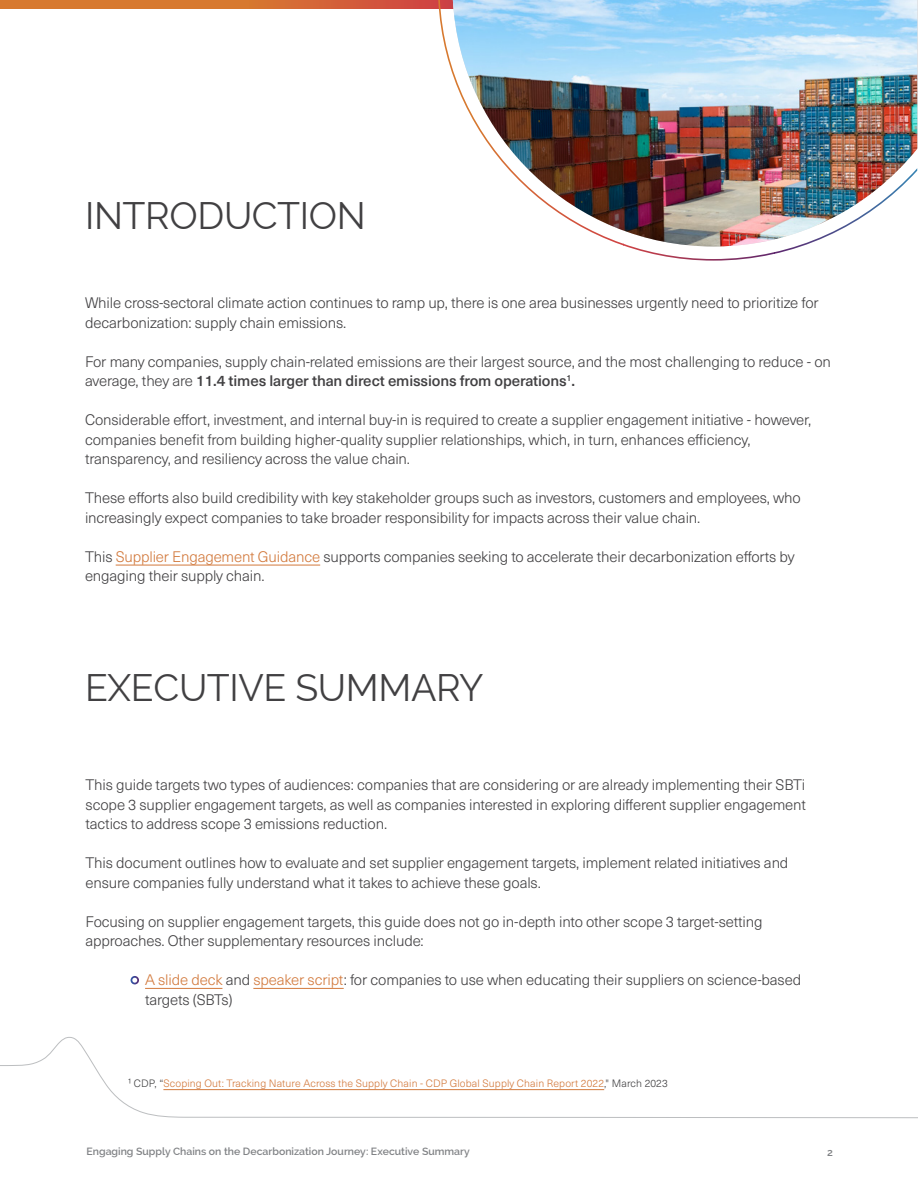
<style>
.page{position:relative;width:918px;height:1188px;background:#fff}
.page>*{position:absolute;margin:0;border:0;box-sizing:border-box;transform-origin:0 0}
.t1{font:37.5px "Raleway";letter-spacing:-.01em;color:#414042}
.t2{font:300 15px/19.5px "Neue Haas Unica";letter-spacing:-.01em;color:#414042}
.t3{font:300 10.5px "Neue Haas Unica";letter-spacing:.01em;color:#d2793c}
.t4{font:600 10.5px "Raleway";color:#808285}
.s1{font-weight:500}
.s2{color:#d2793c}
.s3{color:#424243}
.s4{color:#414042}
</style>
<div class="page">
<svg style="left:0;top:0;width:918px;height:9px;background:#d56d34"></svg>
<svg style="left:0;top:1037px;width:918px;height:82px"></svg>
<hr style="left:917px;top:9px;width:1px;height:408px;background:#f1f1f1">
<img style="left:438px;top:0;width:479px;height:261px">
<hr style="left:116px;top:565px;width:204px;height:1px;background:#d2793c">
<hr style="left:145px;top:988px;width:77px;height:1px;background:#d2793c">
<hr style="left:253px;top:988px;width:91px;height:1px;background:#d2793c">
<svg style="left:131px;top:976px;width:8px;height:8px"></svg>
<hr style="left:163px;top:1089px;width:441px;height:1px;background:#d2793c">
<h1 class="t1" style="left:85px;top:194px;width:282px">INTRODUCTION</h1>
<p class="t2" style="left:85px;top:292px;width:735px">While cross-sectoral climate action continues to ramp up, there is one area businesses urgently need to prioritize for decarbonization: supply chain emissions.</p>
<p class="t2" style="left:85px;top:351px;width:747px">For many companies, supply chain-related emissions are their largest source, and the most challenging to reduce - on average, they are <span class="s1">11.4 times larger than direct emissions from operations</span><sup>1</sup><span class="s1">.</span></p>
<p class="t2" style="left:85px;top:409px;width:728px">Considerable effort, investment, and internal buy-in is required to create a supplier engagement initiative - however, companies benefit from building higher-quality supplier relationships, which, in turn, enhances efficiency, transparency, and resiliency across the value chain.</p>
<p class="t2" style="left:85px;top:487px;width:717px">These efforts also build credibility with key stakeholder groups such as investors, customers and employees, who increasingly expect companies to take broader responsibility for impacts across their value chain.</p>
<p class="t2" style="left:85px;top:546px;width:711px">This <span class="s2">Supplier Engagement Guidance</span> supports companies seeking to accelerate their decarbonization efforts by engaging their supply chain.</p>
<h1 class="t1" style="left:85px;top:666px;width:400px">EXECUTIVE SUMMARY</h1>
<p class="t2" style="left:86px;top:774px;width:722px;text-align:justify">This guide targets two types of audiences: companies that are considering or are already implementing their SBTi scope 3 supplier engagement targets, as well as companies interested in exploring different supplier engagement tactics to address scope 3 emissions reduction.</p>
<p class="t2" style="left:86px;top:852px;width:704px">This document outlines how to evaluate and set supplier engagement targets, implement related initiatives and ensure companies fully understand what it takes to achieve these goals.</p>
<p class="t2" style="left:86px;top:911px;width:678px">Focusing on supplier engagement targets, this guide does not go in-depth into other scope 3 target-setting approaches. Other supplementary resources include:</p>
<p class="t2" style="left:145px;top:969px;width:658px"><span class="s2">A slide deck</span> and <span class="s2">speaker script</span>: for companies to use when educating their suppliers on science-based targets (SBTs)</p>
<p class="t3" style="left:129px;top:1076px;width:541px"><span class="s3">1 CDP,</span> <span class="s4">“</span>Scoping Out: Tracking Nature Across the Supply Chain - CDP Global Supply Chain Report 2022<span class="s4">," March 2023</span></p>
<p class="t4" style="left:87px;top:1146px;width:385px">Engaging Supply Chains on the Decarbonization Journey: Executive Summary</p>
<p class="t4" style="left:827px;top:1146px;width:7px">2</p>
</div>
